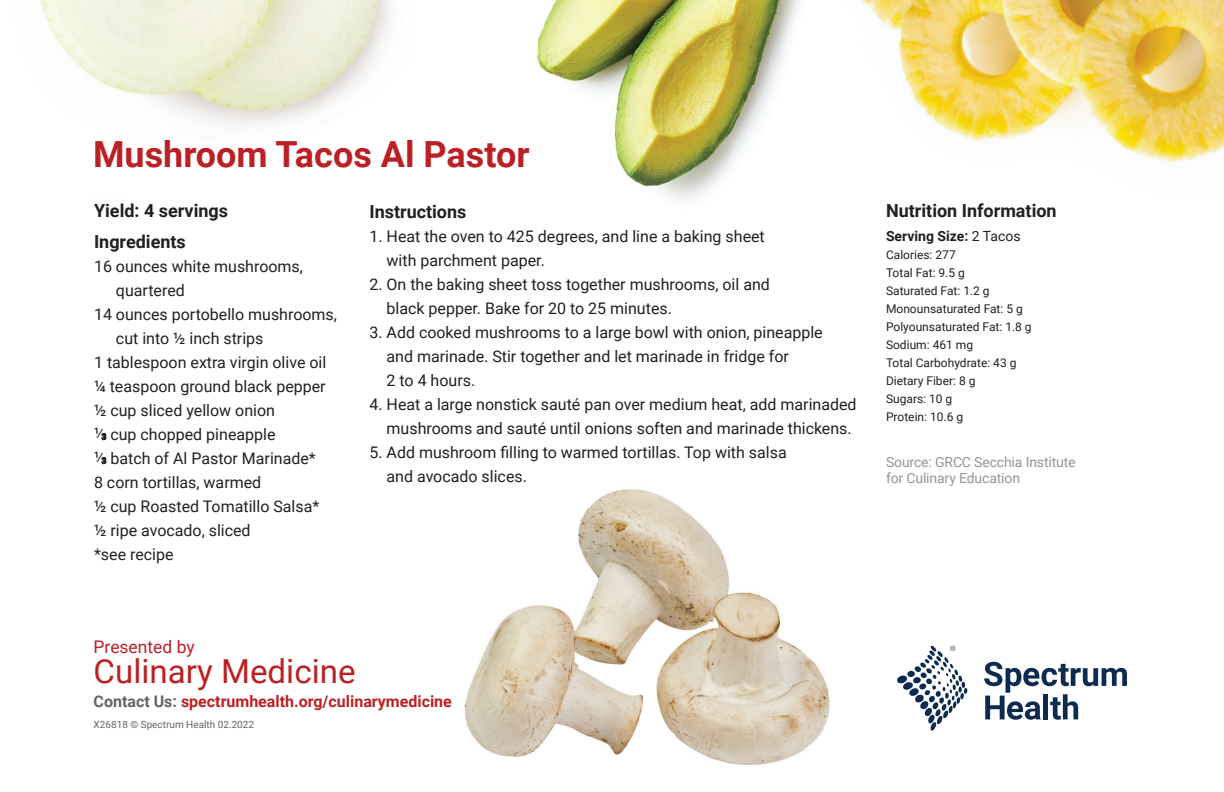
<style>
.page{position:relative;width:1224px;height:792px;background:#fff}
.page>*{position:absolute;margin:0;border:0;box-sizing:border-box;transform-origin:0 0}
.t1{font:700 36px "Roboto";color:#bb2124}
.t2{font:33.2px "Roboto";color:#bb2124}
.t3{font:700 18px/31px "Roboto";color:#231f20}
.t4{font:17.4px "Roboto";color:#bb2124}
.t5{font:16px/24px "Roboto";color:#231f20}
.t6{font:700 16px "Roboto";color:#bb2124}
.t7{font:14px/16.8px "Roboto";letter-spacing:-.01em;color:#939598}
.t8{font:700 14px "Roboto";color:#231f20}
.t9{font:12px/18px "Roboto";color:#231f20}
.t10{font:10px "Roboto";color:#636366}
.s1{font-weight:500;font-size:8.6px}
.s2{color:#636366}
.s3{font-weight:400}
</style>
<div class="page">
<img style="left:40px;top:0;width:351px;height:125px">
<img style="left:537px;top:0;width:233px;height:200px">
<img style="left:464px;top:489px;width:366px;height:276px">
<svg style="left:984px;top:662px;width:143px;height:58px"></svg>
<svg style="left:897px;top:646px;width:71px;height:85px"></svg>
<img style="left:770px;top:0;width:454px;height:162px">
<h1 class="t1" style="left:93px;top:129px;width:438px">Mushroom Tacos Al Pastor</h1>
<p class="t3" style="left:94px;top:194px;width:136px">Yield: 4 servings<br>Ingredients</p>
<p class="t5" style="left:94px;top:253px;width:210px">16 ounces white mushrooms,</p>
<p class="t5" style="left:116px;top:277px;width:70px">quartered</p>
<p class="t5" style="left:94px;top:301px;width:244px">14 ounces portobello mushrooms,</p>
<p class="t5" style="left:116px;top:325px;width:149px">cut into ½ inch strips</p>
<p class="t5" style="left:94px;top:349px;width:234px">1 tablespoon extra virgin olive oil</p>
<p class="t5" style="left:94px;top:373px;width:233px">¼ teaspoon ground black pepper</p>
<p class="t5" style="left:94px;top:397px;width:182px">½ cup sliced yellow onion</p>
<p class="t5" style="left:94px;top:421px;width:183px">¼<span class="s1">3</span> cup chopped pineapple</p>
<p class="t5" style="left:94px;top:445px;width:223px">¼<span class="s1">3</span> batch of Al Pastor Marinade*</p>
<p class="t5" style="left:94px;top:469px;width:169px">8 corn tortillas, warmed</p>
<p class="t5" style="left:94px;top:493px;width:227px">½ cup Roasted Tomatillo Salsa*</p>
<p class="t5" style="left:94px;top:517px;width:158px">½ ripe avocado, sliced</p>
<p class="t5" style="left:94px;top:541px;width:81px">*see recipe</p>
<p class="t3" style="left:369px;top:196px;width:99px">Instructions</p>
<p class="t5" style="left:387px;top:224px;width:380px;text-indent:-17px">1. Heat the oven to 425 degrees, and line a baking sheet with parchment paper.</p>
<p class="t5" style="left:387px;top:272px;width:385px;text-indent:-17px">2. On the baking sheet toss together mushrooms, oil and black pepper. Bake for 20 to 25 minutes.</p>
<p class="t5" style="left:387px;top:320px;width:438px;text-indent:-17px">3. Add cooked mushrooms to a large bowl with onion, pineapple and marinade. Stir together and let marinade in fridge for<br>2 to 4 hours.</p>
<p class="t5" style="left:387px;top:392px;width:472px;text-indent:-17px">4. Heat a large nonstick sauté pan over medium heat, add marinaded mushrooms and sauté until onions soften and marinade thickens.</p>
<p class="t5" style="left:387px;top:440px;width:402px;text-indent:-17px">5. Add mushroom filling to warmed tortillas. Top with salsa and avocado slices.</p>
<p class="t4" style="left:94px;top:634px;width:103px">Presented by</p>
<h2 class="t2" style="left:94px;top:648px;width:263px">Culinary Medicine</h2>
<p class="t6" style="left:94px;top:690px;width:360px"><span class="s2">Contact Us:</span> spectrumhealth.org/culinarymedicine</p>
<p class="t10" style="left:94px;top:718px;width:162px">X26818 © Spectrum Health 02.2022</p>
<p class="t3" style="left:886px;top:194px;width:172px">Nutrition Information</p>
<p class="t8" style="left:886px;top:226px;width:136px">Serving Size: <span class="s3">2 Tacos</span></p>
<p class="t9" style="left:886px;top:245px;width:147px">Calories: 277<br>Total Fat: 9.5 g<br>Saturated Fat: 1.2 g<br>Monounsaturated Fat: 5 g<br>Polyounsaturated Fat: 1.8 g<br>Sodium: 461 mg<br>Total Carbohydrate: 43 g<br>Dietary Fiber: 8 g<br>Sugars: 10 g<br>Protein: 10.6 g</p>
<p class="t7" style="left:886px;top:453px;width:191px">Source: GRCC Secchia Institute for Culinary Education</p>
</div>
